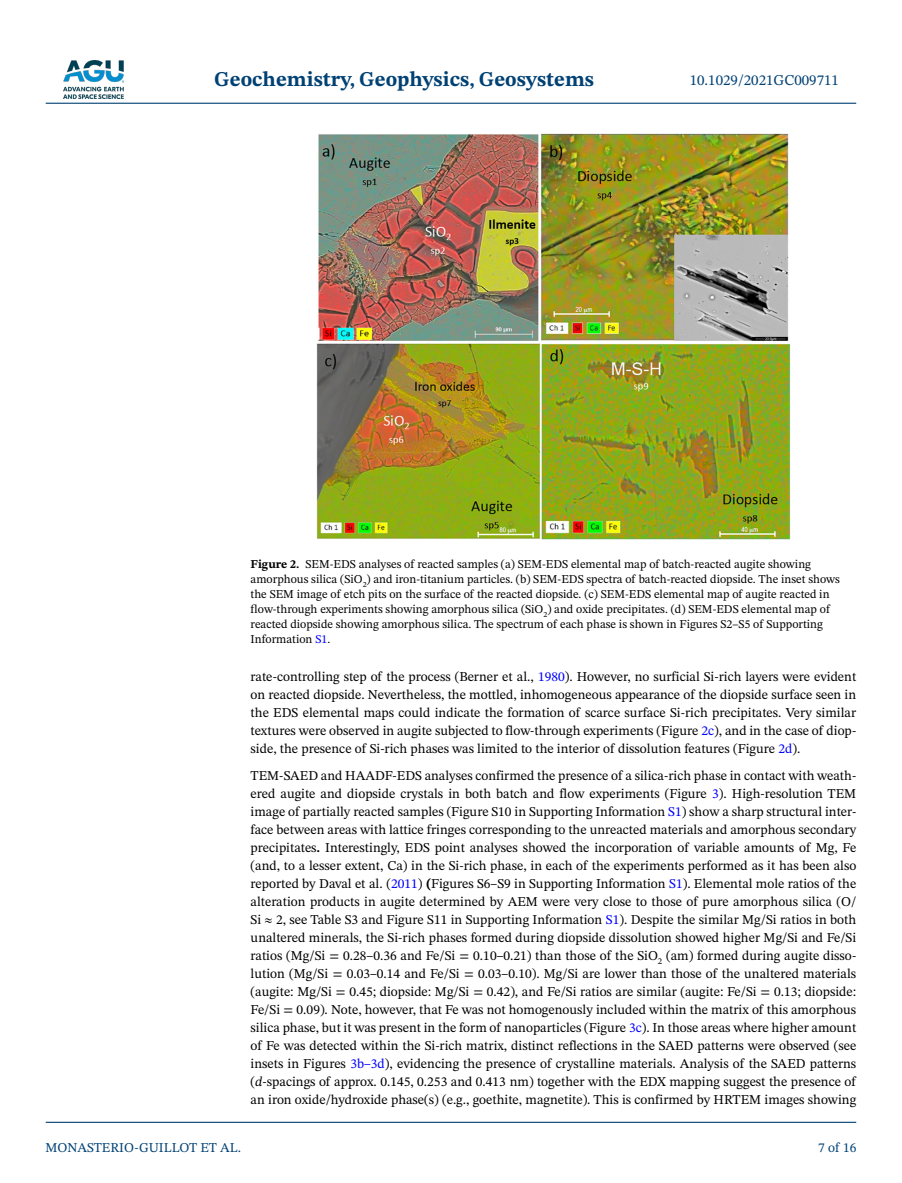
<style>
.page{position:relative;width:902px;height:1183px;background:#fff}
.page>*{position:absolute;margin:0;border:0;box-sizing:border-box;transform-origin:0 0}
.t1{font:700 21px "STIX Two Text";color:#004174}
.t2{font:15px "STIX Two Text";color:#004174}
.t3{font:13.5px/18px "STIX Two Text";color:#000;text-align:justify}
.t4{font:13.5px "STIX Two Text";color:#004174}
.t5{font:12px/15px "STIX Two Text";color:#000}
.s1{font-weight:700}
.s2{color:#00f}
.s3{font-style:italic}
</style>
<div class="page">
<img style="left:63px;top:60px;width:60px;height:39px">
<hr style="left:46px;top:103px;width:810px;height:1px;background:#004174">
<hr style="left:46px;top:1121px;width:810px;height:1px;background:#004174">
<img style="left:316px;top:134px;width:474px;height:405px">
<h1 class="t1" style="left:214px;top:64px;width:381px">Geochemistry, Geophysics, Geosystems</h1>
<p class="t2" style="left:689px;top:69px;width:151px">10.1029/2021GC009711</p>
<p class="t5" style="left:250px;top:556px;width:590px"><span class="s1">Figure 2.</span> SEM-EDS analyses of reacted samples (a) SEM-EDS elemental map of batch-reacted augite showing amorphous silica (SiO<sub>2</sub>) and iron-titanium particles. (b) SEM-EDS spectra of batch-reacted diopside. The inset shows the SEM image of etch pits on the surface of the reacted diopside. (c) SEM-EDS elemental map of augite reacted in flow-through experiments showing amorphous silica (SiO<sub>2</sub>) and oxide precipitates. (d) SEM-EDS elemental map of reacted diopside showing amorphous silica. The spectrum of each phase is shown in Figures S2–S5 of Supporting Information <span class="s2">S1</span>.</p>
<p class="t3" style="left:250px;top:667px;width:607px">rate-controlling step of the process (Berner et al., <span class="s2">1980</span>). However, no surficial Si-rich layers were evident on reacted diopside. Nevertheless, the mottled, inhomogeneous appearance of the diopside surface seen in the EDS elemental maps could indicate the formation of scarce surface Si-rich precipitates. Very similar textures were observed in augite subjected to flow-through experiments (Figure <span class="s2">2c</span>), and in the case of diop&shy;side, the presence of Si-rich phases was limited to the interior of dissolution features (Figure <span class="s2">2d</span>).</p>
<p class="t3" style="left:250px;top:766px;width:607px">TEM-SAED and HAADF-EDS analyses confirmed the presence of a silica-rich phase in contact with weath&shy;ered augite and diopside crystals in both batch and flow experiments (Figure <span class="s2">3</span>). High-resolution TEM image of partially reacted samples (Figure S10 in Supporting Information <span class="s2">S1</span>) show a sharp structural inter&shy;face between areas with lattice fringes corresponding to the unreacted materials and amorphous secondary precipitates<span class="s1">.</span> Interestingly, EDS point analyses showed the incorporation of variable amounts of Mg, Fe (and, to a lesser extent, Ca) in the Si-rich phase, in each of the experiments performed as it has been also reported by Daval et al. (<span class="s2">2011</span>) <span class="s1">(</span>Figures S6–S9 in Supporting Information <span class="s2">S1</span>). Elemental mole ratios of the alteration products in augite determined by AEM were very close to those of pure amorphous silica (O/ Si ≈ 2, see Table S3 and Figure S11 in Supporting Information <span class="s2">S1</span>). Despite the similar Mg/Si ratios in both unaltered minerals, the Si-rich phases formed during diopside dissolution showed higher Mg/Si and Fe/Si ratios (Mg/Si = 0.28–0.36 and Fe/Si = 0.10–0.21) than those of the SiO<sub>2</sub> (am) formed during augite disso&shy;lution (Mg/Si = 0.03–0.14 and Fe/Si = 0.03–0.10). Mg/Si are lower than those of the unaltered materials (augite: Mg/Si = 0.45; diopside: Mg/Si = 0.42), and Fe/Si ratios are similar (augite: Fe/Si = 0.13; diopside:<br>Fe/Si = 0.09). Note, however, that Fe was not homogenously included within the matrix of this amorphous silica phase, but it was present in the form of nanoparticles (Figure <span class="s2">3c</span>). In those areas where higher amount of Fe was detected within the Si-rich matrix, distinct reflections in the SAED patterns were observed (see insets in Figures <span class="s2">3b–3d</span>), evidencing the presence of crystalline materials. Analysis of the SAED patterns (<span class="s3">d</span>-spacings of approx. 0.145, 0.253 and 0.413 nm) together with the EDX mapping suggest the presence of an iron oxide/hydroxide phase(s) (e.g., goethite, magnetite). This is confirmed by HRTEM images showing</p>
<p class="t4" style="left:45px;top:1137px;width:197px">MONASTERIO-GUILLOT ET AL.</p>
<p class="t4" style="left:818px;top:1137px;width:40px">7 of 16</p>
</div>
